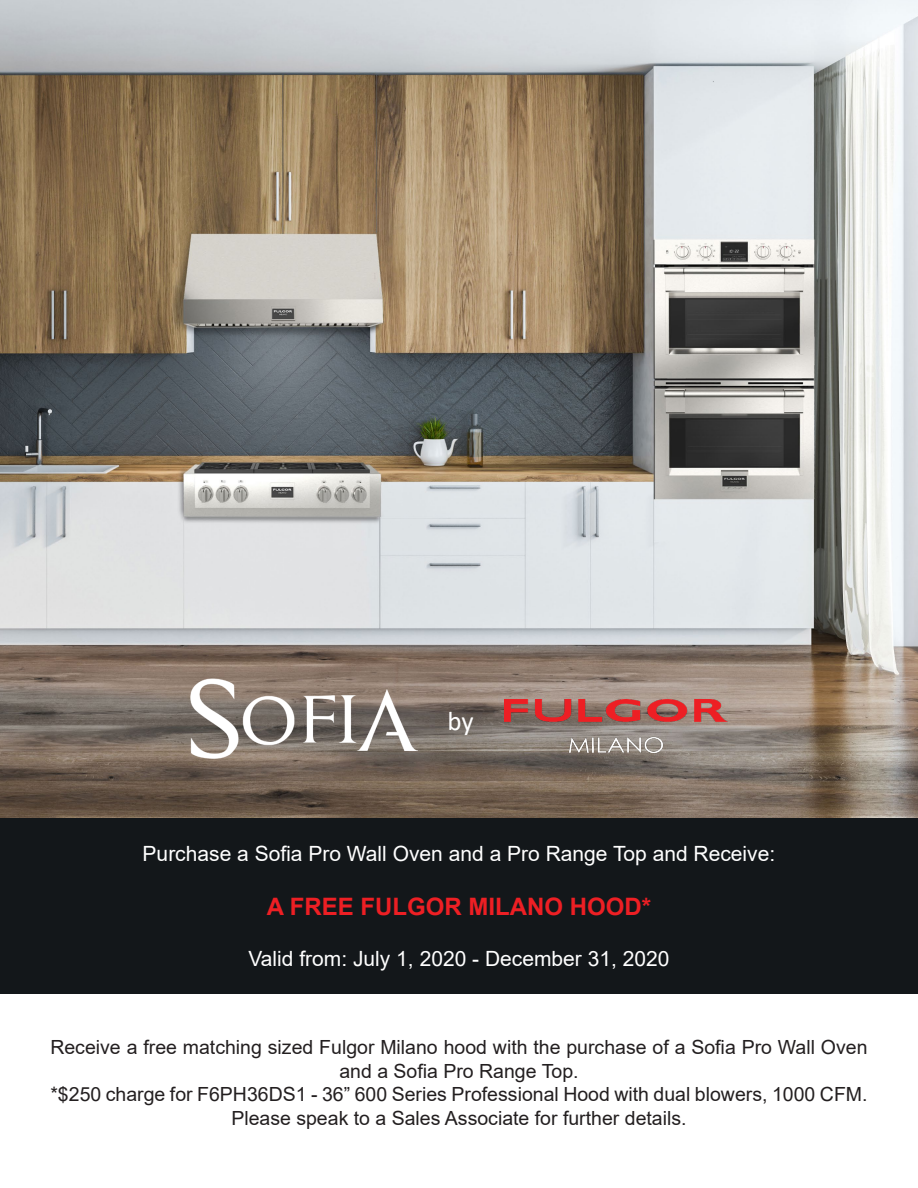
<style>
.page{position:relative;width:918px;height:1188px;background:#fff}
.page>*{position:absolute;margin:0;border:0;box-sizing:border-box;transform-origin:0 0}
.t1{font:27px "Calibri";color:#fff}
.t2{font:700 24px "Arial";color:#ed1f24}
.t3{font:21px "Arial";color:#fff}
.t4{font:19.5px/23.4px "Arial";color:#231f20;text-align:center}
</style>
<div class="page">
<div style="left:0;top:817px;width:918px;height:177px;background:#13171a"></div>
<img style="left:0;top:0;width:918px;height:817px">
<img style="left:190px;top:679px;width:227px;height:80px">
<img style="left:504px;top:700px;width:224px;height:53px">
<p class="t1" style="left:448px;top:703px;width:28px">by</p>
<p class="t3" style="left:143px;top:839px;width:634px">Purchase a Sofia Pro Wall Oven and a Pro Range Top and Receive:</p>
<p class="t2" style="left:267px;top:890px;width:386px">A FREE FULGOR MILANO HOOD*</p>
<p class="t3" style="left:249px;top:944px;width:422px">Valid from: July 1, 2020 - December 31, 2020</p>
<p class="t4" style="left:50px;top:1036px;width:819px">Receive a free matching sized Fulgor Milano hood with the purchase of a Sofia Pro Wall Oven and a Sofia Pro Range Top.</p>
<p class="t4" style="left:50px;top:1083px;width:819px">*$250 charge for F6PH36DS1 - 36” 600 Series Professional Hood with dual blowers, 1000 CFM.</p>
<p class="t4" style="left:231px;top:1106px;width:457px">Please speak to a Sales Associate for further details.</p>
</div>
